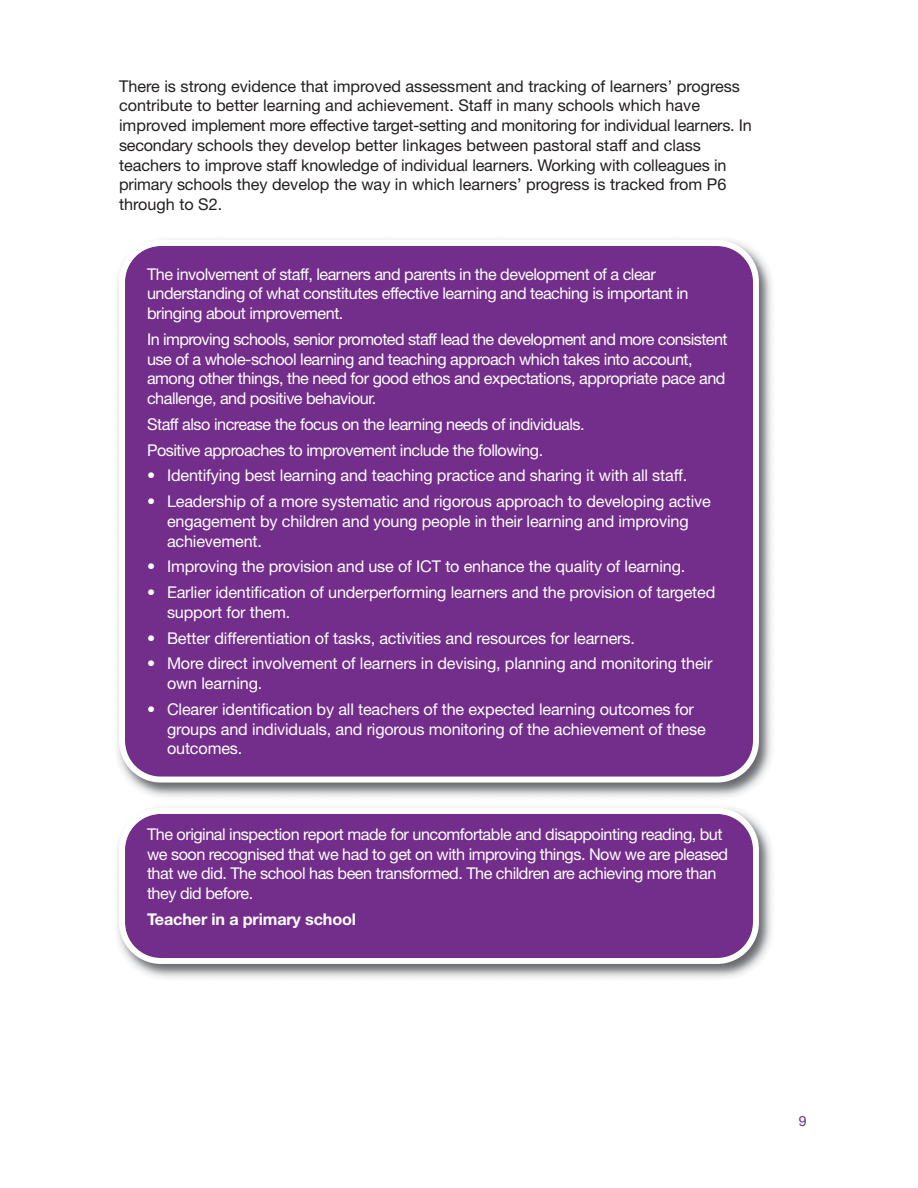
<style>
.page{position:relative;width:918px;height:1188px;background:#fff}
.page>*{position:absolute;margin:0;border:0;box-sizing:border-box;transform-origin:0 0}
.t1{font:16.2px/19.8px "Helvetica Neue";letter-spacing:-.03em;color:#fff}
.t2{font:16.2px/19.8px "Helvetica Neue";letter-spacing:-.01em;color:#fff}
.t3{font:16.2px/19.8px "Helvetica Neue";color:#231f20}
.t4{font:700 16.2px "Helvetica Neue";letter-spacing:-.01em;color:#fff}
.t5{font:14.1px "Helvetica Neue";color:#732d8b}
</style>
<div class="page">
<img style="left:117px;top:239px;width:655px;height:739px">
<div style="left:119px;top:240px;width:640px;height:543px;background:#732d8b"></div>
<svg style="left:119px;top:808px;width:640px;height:156px;background:#804196"></svg>
<p class="t3" style="left:119px;top:78px;width:634px">There is strong evidence that improved assessment and tracking of learners’ progress contribute to better learning and achievement. Staff in many schools which have improved implement more effective target-setting and monitoring for individual learners. In secondary schools they develop better linkages between pastoral staff and class teachers to improve staff knowledge of individual learners. Working with colleagues in primary schools they develop the way in which learners’ progress is tracked from P6 through to S2.</p>
<p class="t1" style="left:147px;top:266px;width:543px">The involvement of staff, learners and parents in the development of a clear understanding of what constitutes effective learning and teaching is important in bringing about improvement.</p>
<p class="t1" style="left:147px;top:331px;width:582px">In improving schools, senior promoted staff lead the development and more consistent use of a whole-school learning and teaching approach which takes into account, among other things, the need for good ethos and expectations, appropriate pace and challenge, and positive behaviour.</p>
<p class="t1" style="left:147px;top:413px;width:439px;line-height:25.8px">Staff also increase the focus on the learning needs of individuals.<br>Positive approaches to improvement include the following.</p>
<p class="t2" style="left:147px;top:467px;width:542px">• Identifying best learning and teaching practice and sharing it with all staff.</p>
<p class="t2" style="left:167px;top:493px;width:545px;text-indent:-20px">• Leadership of a more systematic and rigorous approach to developing active engagement by children and young people in their learning and improving achievement.</p>
<p class="t2" style="left:147px;top:558px;width:540px">• Improving the provision and use of ICT to enhance the quality of learning.</p>
<p class="t2" style="left:167px;top:584px;width:550px;text-indent:-20px">• Earlier identification of underperforming learners and the provision of targeted support for them.</p>
<p class="t2" style="left:147px;top:630px;width:489px">• Better differentiation of tasks, activities and resources for learners.</p>
<p class="t2" style="left:167px;top:655px;width:547px;text-indent:-20px">• More direct involvement of learners in devising, planning and monitoring their own learning.</p>
<p class="t2" style="left:167px;top:701px;width:540px;text-indent:-20px">• Clearer identification by all teachers of the expected learning outcomes for groups and individuals, and rigorous monitoring of the achievement of these outcomes.</p>
<p class="t1" style="left:147px;top:826px;width:583px">The original inspection report made for uncomfortable and disappointing reading, but we soon recognised that we had to get on with improving things. Now we are pleased that we did. The school has been transformed. The children are achieving more than they did before.</p>
<p class="t4" style="left:147px;top:913px;width:211px">Teacher in a primary school</p>
<p class="t5" style="left:799px;top:1116px;width:9px">9</p>
</div>
